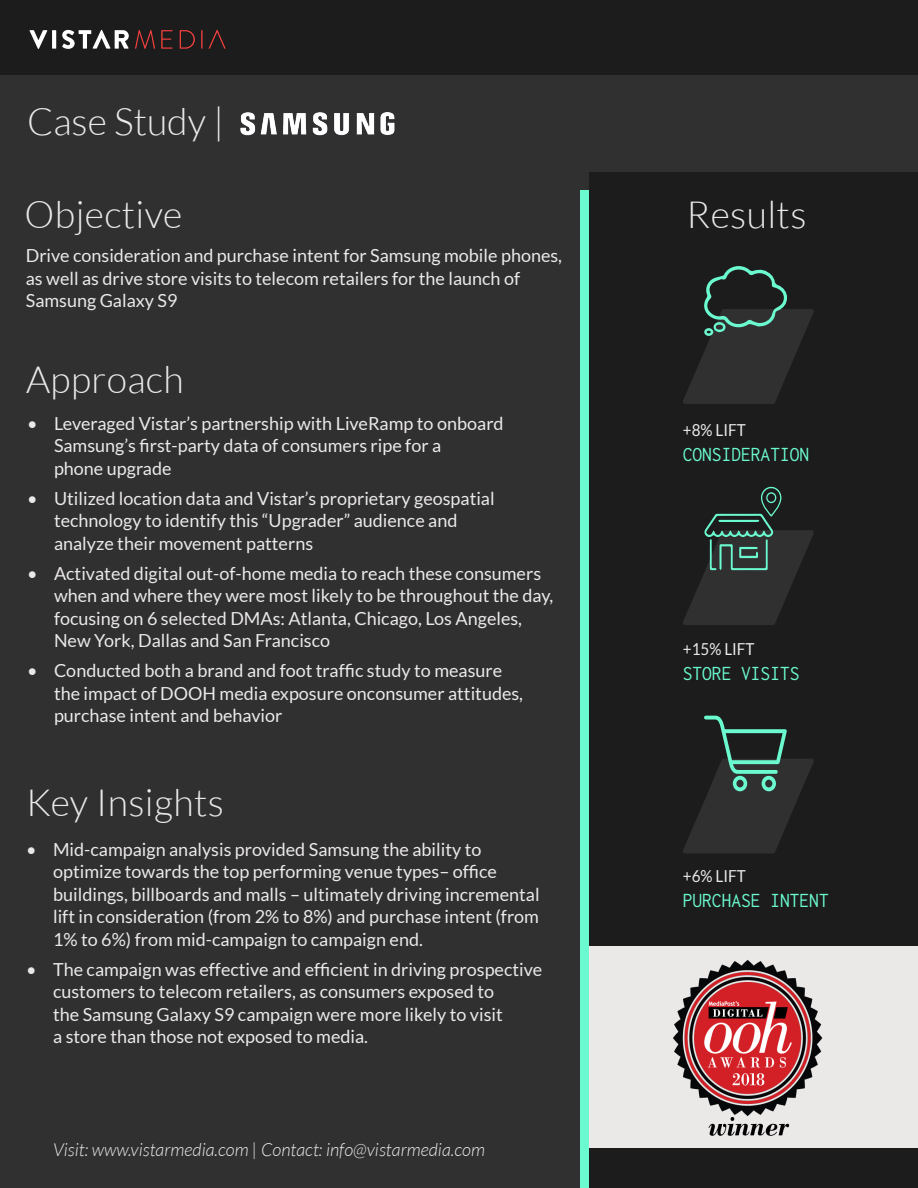
<style>
.page{position:relative;width:918px;height:1188px;background:#303030}
.page>*{position:absolute;margin:0;border:0;box-sizing:border-box;transform-origin:0 0}
.t1{font:300 37.5px "Lato";letter-spacing:.01em;color:#ebe8e8}
.t2{font:21px "Inconsolata";color:#6bfacf;scale:.93 1}
.t3{font:18px/22.5px "Lato";color:#ebe8e8}
.t4{font:italic 300 18px "Lato";color:#ebe8e8}
.t5{font:16.5px "Lato";color:#ebe8e8;scale:.93 1}
</style>
<div class="page">
<div style="left:0;top:0;width:918px;height:74px;background:#1c1c1c"></div>
<svg style="left:29px;top:30px;width:18px;height:19px"></svg>
<svg style="left:52px;top:30px;width:4px;height:19px"></svg>
<svg style="left:62px;top:30px;width:67px;height:19px"></svg>
<svg style="left:135px;top:30px;width:20px;height:19px"></svg>
<svg style="left:161px;top:30px;width:12px;height:19px"></svg>
<svg style="left:180px;top:30px;width:15px;height:19px"></svg>
<svg style="left:201px;top:30px;width:2px;height:19px"></svg>
<svg style="left:209px;top:30px;width:17px;height:19px"></svg>
<div style="left:580px;top:190px;width:327px;height:998px;background:#6bfacf"></div>
<div style="left:590px;top:172px;width:328px;height:1016px;background:#1c1c1c"></div>
<div style="left:590px;top:946px;width:328px;height:201px;background:#ebe8e8"></div>
<img style="left:673px;top:959px;width:150px;height:177px">
<svg style="left:683px;top:716px;width:131px;height:137px"></svg>
<svg style="left:683px;top:487px;width:131px;height:138px"></svg>
<svg style="left:683px;top:266px;width:131px;height:138px"></svg>
<img style="left:240px;top:112px;width:155px;height:24px">
<p class="t1" style="left:27px;top:102px;width:199px">Case Study |</p>
<p class="t1" style="left:25px;top:195px;width:159px">Objective</p>
<p class="t3" style="left:26px;top:244px;width:538px">Drive consideration and purchase intent for Samsung mobile phones, as well as drive store visits to telecom retailers for the launch of<br>Samsung Galaxy S9</p>
<p class="t1" style="left:26px;top:359px;width:159px">Approach</p>
<p class="t3" style="left:54px;top:412px;width:451px;text-indent:-27px">• Leveraged Vistar’s partnership with LiveRamp to onboard<br>Samsung’s first-party data of consumers ripe for a<br>phone upgrade</p>
<p class="t3" style="left:54px;top:487px;width:442px;text-indent:-27px">• Utilized location data and Vistar’s proprietary geospatial technology to identify this “Upgrader” audience and analyze their movement patterns</p>
<p class="t3" style="left:54px;top:562px;width:501px;text-indent:-27px">• Activated digital out-of-home media to reach these consumers when and where they were most likely to be throughout the day, focusing on 6 selected DMAs: Atlanta, Chicago, Los Angeles, New York, Dallas and San Francisco</p>
<p class="t3" style="left:54px;top:660px;width:471px;text-indent:-27px">• Conducted both a brand and foot traffic study to measure the impact of DOOH media exposure onconsumer attitudes, purchase intent and behavior</p>
<p class="t1" style="left:26px;top:782px;width:199px">Key Insights</p>
<p class="t3" style="left:53px;top:838px;width:488px;text-indent:-27px">• Mid-campaign analysis provided Samsung the ability to optimize towards the top performing venue types– office buildings, billboards and malls – ultimately driving incremental lift in consideration (from 2% to 8%) and purchase intent (from 1% to 6%) from mid-campaign to campaign end.</p>
<p class="t3" style="left:53px;top:958px;width:491px;text-indent:-27px">• The campaign was effective and efficient in driving prospective customers to telecom retailers, as consumers exposed to<br>the Samsung Galaxy S9 campaign were more likely to visit<br>a store than those not exposed to media.</p>
<p class="t4" style="left:53px;top:1140px;width:433px">Visit: www.vistarmedia.com | Contact: info@vistarmedia.com</p>
<p class="t1" style="left:687px;top:195px;width:121px">Results</p>
<p class="t5" style="left:683px;top:421px;width:69px">+8% LIFT</p>
<p class="t2" style="left:683px;top:441px;width:138px">CONSIDERATION</p>
<p class="t5" style="left:683px;top:640px;width:79px">+15% LIFT</p>
<p class="t2" style="left:683px;top:660px;width:127px">STORE VISITS</p>
<p class="t5" style="left:683px;top:867px;width:69px">+6% LIFT</p>
<p class="t2" style="left:683px;top:887px;width:158px">PURCHASE INTENT</p>
</div>
